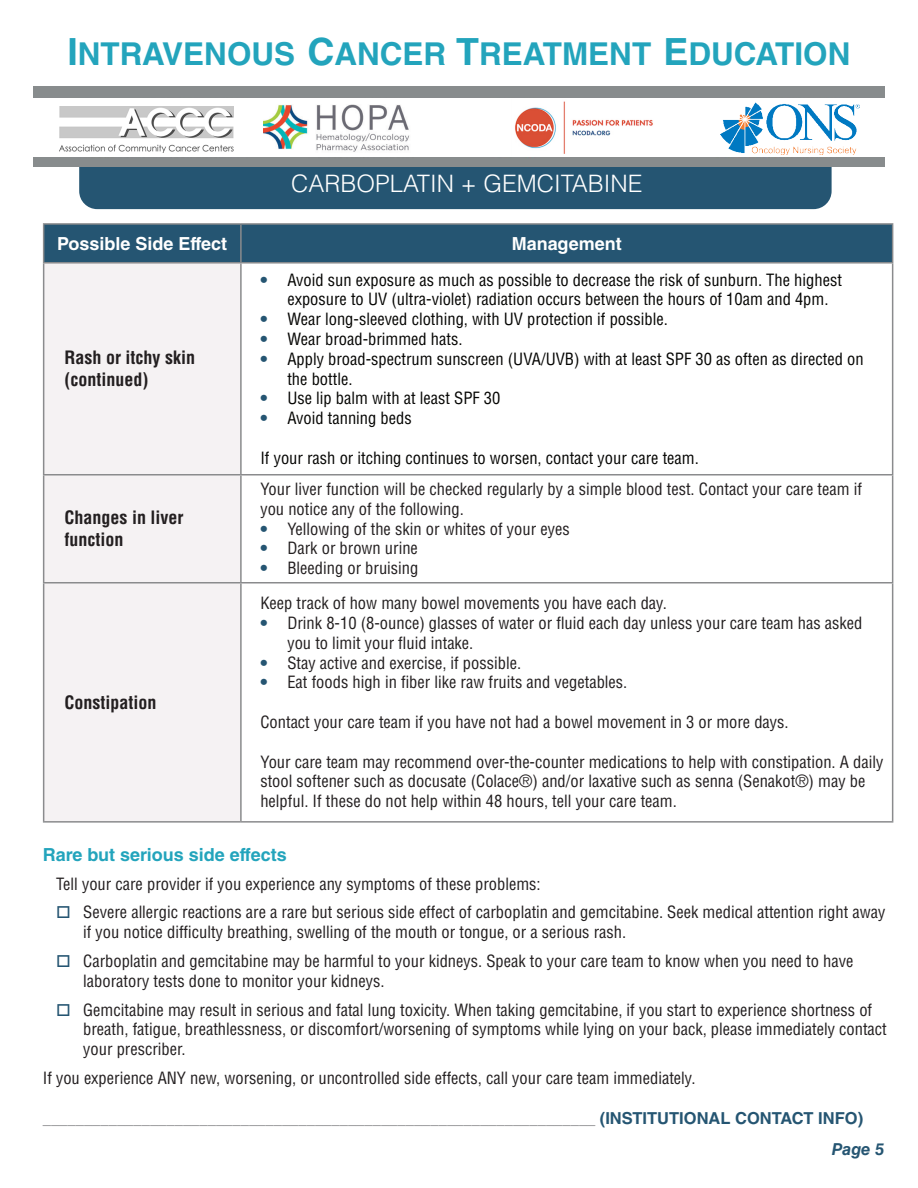
<style>
.page{position:relative;width:918px;height:1188px;background:#fff}
.page>*{position:absolute;margin:0;border:0;box-sizing:border-box;transform-origin:0 0}
.t1{font:700 31.5px "Helvetica LT Std";color:#23a4bc}
.t2{font:300 24px "Helvetica LT Std";color:#fff}
.table_bold_text{font:700 condensed 18px/21.6px "Helvetica LT Std";color:#231f20}
.table_column_head{font:700 18px "Helvetica LT Std";color:#fff}
.subhead{font:700 18px "Helvetica LT Std";color:#23a4bc}
.text{font:condensed 16.5px/19.8px "Helvetica LT Std";color:#231f20}
.table_bullet_point{font:condensed 16.5px/19.8px "Helvetica LT Std";color:#231f20}
.table_bullet_point-2{font:condensed 16.5px/19.8px "Helvetica LT Std";color:#050503}
.contact_info_head{font:condensed 16.5px "Helvetica LT Std";color:#8a8b8d}
.text_no_indent{font:condensed 16.5px "Helvetica LT Std";color:#231f20}
.t3{font:italic 700 16.5px "Helvetica LT Std";color:#255572}
.s1{font-size:37.5px}
.s2{font-weight:700;color:#255572}
.s3{color:#255572}
.s4{font-weight:700;font-stretch:normal;color:#255572}
</style>
<div class="page">
<div style="left:79px;top:140px;width:753px;height:69px;background:#255572;border-radius:18px"></div>
<div style="left:34px;top:87px;width:850px;height:80px;background:#888c8d"></div>
<div style="left:34px;top:98px;width:866px;height:59px;background:#fff"></div>
<img style="left:264px;top:104px;width:146px;height:48px">
<img style="left:720px;top:102px;width:140px;height:53px">
<img style="left:59px;top:107px;width:175px;height:45px">
<img style="left:515px;top:101px;width:138px;height:53px">
<div style="left:44px;top:225px;width:848px;height:37px;background:#255572"></div>
<div style="left:44px;top:264px;width:196px;height:557px;background:#f5f2f3"></div>
<hr style="left:240px;top:264px;width:2px;height:210px;background:#8a8b8d">
<hr style="left:240px;top:476px;width:2px;height:106px;background:#8a8b8d">
<hr style="left:240px;top:584px;width:2px;height:237px;background:#8a8b8d">
<hr style="left:43px;top:264px;width:1px;height:210px;background:#8a8b8d">
<hr style="left:43px;top:476px;width:1px;height:106px;background:#8a8b8d">
<hr style="left:43px;top:584px;width:1px;height:237px;background:#8a8b8d">
<hr style="left:892px;top:264px;width:1px;height:210px;background:#8a8b8d">
<hr style="left:892px;top:476px;width:1px;height:106px;background:#8a8b8d">
<hr style="left:892px;top:584px;width:1px;height:237px;background:#8a8b8d">
<hr style="left:43px;top:262px;width:198px;height:2px;background:#8a8b8d">
<hr style="left:241px;top:262px;width:652px;height:2px;background:#8a8b8d">
<hr style="left:43px;top:474px;width:198px;height:2px;background:#8a8b8d">
<hr style="left:241px;top:474px;width:652px;height:2px;background:#8a8b8d">
<hr style="left:43px;top:582px;width:198px;height:2px;background:#8a8b8d">
<hr style="left:241px;top:582px;width:652px;height:2px;background:#8a8b8d">
<hr style="left:43px;top:821px;width:198px;height:2px;background:#8a8b8d">
<hr style="left:241px;top:821px;width:652px;height:2px;background:#8a8b8d">
<hr style="left:43px;top:223px;width:198px;height:2px;background:#8a8b8d">
<hr style="left:43px;top:225px;width:1px;height:37px;background:#8a8b8d">
<hr style="left:241px;top:223px;width:652px;height:2px;background:#8a8b8d">
<hr style="left:240px;top:225px;width:2px;height:37px;background:#8a8b8d">
<hr style="left:892px;top:225px;width:1px;height:37px;background:#8a8b8d">
<h1 class="t1" style="left:67px;top:35px;width:785px"><span class="s1">I</span>NTRAVENOUS <span class="s1">C</span>ANCER <span class="s1">T</span>REATMENT <span class="s1">E</span>DUCATION</h1>
<h2 class="t2" style="left:291px;top:168px;width:353px">CARBOPLATIN + GEMCITABINE</h2>
<p class="table_column_head" style="left:57px;top:233px;width:172px">Possible Side Effect</p>
<p class="table_column_head" style="left:512px;top:233px;width:112px">Management</p>
<p class="table_bold_text" style="left:65px;top:347px;width:132px">Rash or itchy skin (continued)</p>
<p class="table_bold_text" style="left:65px;top:507px;width:120px">Changes in liver function</p>
<p class="table_bullet_point-2" style="left:287px;top:270px;width:556px;text-indent:-27px"><span class="s2">•</span> Avoid sun exposure as much as possible to decrease the risk of sunburn. The highest exposure to UV (ultra-violet) radiation occurs between the hours of 10am and 4pm.</p>
<p class="table_bullet_point-2" style="left:260px;top:309px;width:409px"><span class="s2">•</span> Wear long-sleeved clothing, with UV protection if possible.</p>
<p class="table_bullet_point-2" style="left:260px;top:329px;width:204px"><span class="s2">•</span> Wear broad-brimmed hats.</p>
<p class="table_bullet_point-2" style="left:287px;top:349px;width:578px;text-indent:-27px"><span class="s2">•</span> Apply broad-spectrum sunscreen (UVA/UVB) with at least SPF 30 as often as directed on the bottle.</p>
<p class="table_bullet_point-2" style="left:260px;top:388px;width:242px"><span class="s2">•</span> Use lip balm with at least SPF 30</p>
<p class="table_bullet_point-2" style="left:260px;top:408px;width:153px"><span class="s2">•</span> Avoid tanning beds</p>
<p class="table_bullet_point-2" style="left:260px;top:448px;width:440px">If your rash or itching continues to worsen, contact your care team.</p>
<p class="table_bullet_point" style="left:260px;top:479px;width:603px">Your liver function will be checked regularly by a simple blood test. Contact your care team if you notice any of the following.</p>
<p class="text" style="left:260px;top:519px;width:311px"><span class="s2">•</span> Yellowing of the skin or whites of your eyes</p>
<p class="text" style="left:260px;top:538px;width:159px"><span class="s2">•</span> Dark or brown urine</p>
<p class="text" style="left:260px;top:558px;width:160px"><span class="s2">•</span> Bleeding or bruising</p>
<p class="table_bullet_point" style="left:260px;top:593px;width:408px">Keep track of how many bowel movements you have each day.</p>
<p class="text" style="left:287px;top:613px;width:576px;text-indent:-27px"><span class="s2">•</span> Drink 8-10 (8-ounce) glasses of water or fluid each day unless your care team has asked you to limit your fluid intake.</p>
<p class="text" style="left:260px;top:653px;width:262px"><span class="s2">•</span> Stay active and exercise, if possible.</p>
<p class="text" style="left:260px;top:672px;width:368px"><span class="s2">•</span> Eat foods high in fiber like raw fruits and vegetables.</p>
<p class="table_bullet_point" style="left:260px;top:712px;width:530px">Contact your care team if you have not had a bowel movement in 3 or more days.</p>
<p class="table_bullet_point" style="left:260px;top:752px;width:625px">Your care team may recommend over-the-counter medications to help with constipation. A daily stool softener such as docusate (Colace®) and/or laxative such as senna (Senakot®) may be helpful. If these do not help within 48 hours, tell your care team.</p>
<p class="subhead" style="left:43px;top:843px;width:246px">Rare but serious side effects</p>
<p class="text" style="left:56px;top:874px;width:486px">Tell your care provider if you experience any symptoms of these problems:</p>
<p class="text" style="left:83px;top:902px;width:804px;text-indent:-27px"><span class="s3">□</span> Severe allergic reactions are a rare but serious side effect of carboplatin and gemcitabine. Seek medical attention right away if you notice difficulty breathing, swelling of the mouth or tongue, or a serious rash.</p>
<p class="text" style="left:83px;top:951px;width:772px;text-indent:-27px"><span class="s3">□</span> Carboplatin and gemcitabine may be harmful to your kidneys. Speak to your care team to know when you need to have laboratory tests done to monitor your kidneys.</p>
<p class="text" style="left:83px;top:1000px;width:805px;text-indent:-27px"><span class="s3">□</span> Gemcitabine may result in serious and fatal lung toxicity. When taking gemcitabine, if you start to experience shortness of breath, fatigue, breathlessness, or discomfort/worsening of symptoms while lying on your back, please immediately contact your prescriber.</p>
<p class="text_no_indent" style="left:43px;top:1068px;width:654px">If you experience ANY new, worsening, or uncontrolled side effects, call your care team immediately.</p>
<p class="contact_info_head" style="left:43px;top:1107px;width:822px">___________________________________________________________________ <span class="s4">(INSTITUTIONAL CONTACT INFO)</span></p>
<p class="table_bold_text" style="left:65px;top:691px;width:94px">Constipation</p>
<p class="t3" style="left:832px;top:1139px;width:54px">Page 5</p>
</div>
